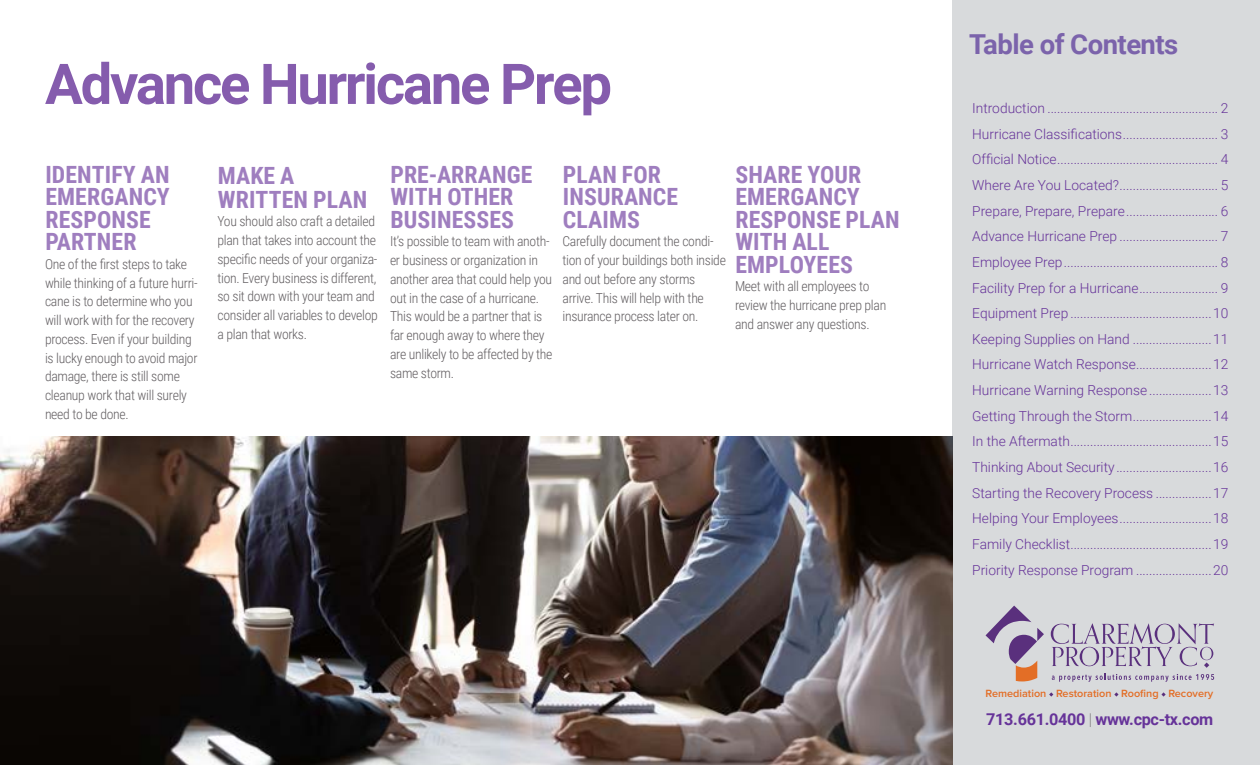
<style>
.page{position:relative;width:1260px;height:765px;background:#fff}
.page>*{position:absolute;margin:0;border:0;box-sizing:border-box;transform-origin:0 0}
.t1{font:700 56.25px "Roboto";letter-spacing:-.04em;color:#855cad}
.t2{font:700 27.5px "Roboto";letter-spacing:-.02em;color:#7b63ab}
.t3{font:700 23.75px/22.5px "Roboto Condensed";letter-spacing:.005em;color:#9f7ebf}
.t4{font:700 16.25px "Roboto";letter-spacing:-.02em;color:#639}
.t5{font:300 13.75px/25.6px "Roboto";color:#639;text-align:justify}
.t6{font:300 13.75px/18.8px "Roboto Condensed";letter-spacing:-.02em;color:#635f62}
.t7{font:600 10.88px "Proxima Nova";color:#e36d25}
.s1{font-weight:100;color:#474445}
</style>
<div class="page">
<div style="left:952px;top:0;width:308px;height:765px;background:#d8dadc"></div>
<svg style="left:986px;top:606px;width:58px;height:75px"></svg>
<svg style="left:1052px;top:674px;width:162px;height:8px"></svg>
<svg style="left:1051px;top:623px;width:163px;height:45px"></svg>
<svg style="left:1049px;top:692px;width:4px;height:5px"></svg>
<svg style="left:1114px;top:692px;width:5px;height:5px"></svg>
<svg style="left:1161px;top:692px;width:5px;height:5px"></svg>
<img style="left:0;top:437px;width:952px;height:328px">
<h1 class="t1" style="left:45px;top:45px;width:569px">Advance Hurricane Prep</h1>
<h3 class="t3" style="left:45px;top:162px;width:126px">IDENTIFY AN<br>EMERGANCY<br>RESPONSE<br>PARTNER</h3>
<p class="t6" style="left:45px;top:254px;width:154px">One of the first steps to take while thinking of a future hurri&shy;cane is to determine who you will work with for the recovery process. Even if your building is lucky enough to avoid major damage, there is still some cleanup work that will surely need to be done.</p>
<h3 class="t3" style="left:218px;top:163px;width:151px;line-height:23.8px">MAKE A<br>WRITTEN PLAN</h3>
<p class="t6" style="left:218px;top:212px;width:162px">You should also craft a detailed plan that takes into account the specific needs of your organiza&shy;tion. Every business is different, so sit down with your team and consider all variables to develop a plan that works.</p>
<h3 class="t3" style="left:390px;top:162px;width:144px">PRE-ARRANGE<br>WITH OTHER<br>BUSINESSES</h3>
<p class="t6" style="left:390px;top:232px;width:164px">It’s possible to team with anoth&shy;er business or organization in another area that could help you out in the case of a hurricane.<br>This would be a partner that is far enough away to where they are unlikely to be affected by the same storm.</p>
<h3 class="t3" style="left:563px;top:162px;width:117px">PLAN FOR<br>INSURANCE<br>CLAIMS</h3>
<p class="t6" style="left:562px;top:232px;width:165px">Carefully document the condi&shy;tion of your buildings both inside and out before any storms arrive. This will help with the insurance process later on.</p>
<h3 class="t3" style="left:735px;top:162px;width:166px">SHARE YOUR<br>EMERGANCY<br>RESPONSE PLAN<br>WITH ALL<br>EMPLOYEES</h3>
<p class="t6" style="left:735px;top:277px;width:153px">Meet with all employees to review the hurricane prep plan and answer any questions.</p>
<h2 class="t2" style="left:969px;top:25px;width:211px">Table of Contents</h2>
<p class="t5" style="left:972px;top:95px;width:258px">Introduction .................................................... 2<br>Hurricane Classifications............................. 3<br>Official Notice................................................. 4<br>Where Are You Located?.............................. 5<br>Prepare, Prepare, Prepare............................ 6<br>Advance Hurricane Prep .............................. 7<br>Employee Prep............................................... 8<br>Facility Prep for a Hurricane........................ 9<br>Equipment Prep ...........................................10<br>Keeping Supplies on Hand ........................11<br>Hurricane Watch Response.......................12<br>Hurricane Warning Response ...................13<br>Getting Through the Storm........................14<br>In the Aftermath...........................................15<br>Thinking About Security .............................16<br>Starting the Recovery Process .................17<br>Helping Your Employees............................18<br>Family Checklist...........................................19<br>Priority Response Program .......................20</p>
<p class="t7" style="left:986px;top:686px;width:229px">Remediation Restoration Roofing Recovery</p>
<p class="t4" style="left:986px;top:708px;width:229px">713.661.0400 <span class="s1">|</span> www.cpc-tx.com</p>
</div>
